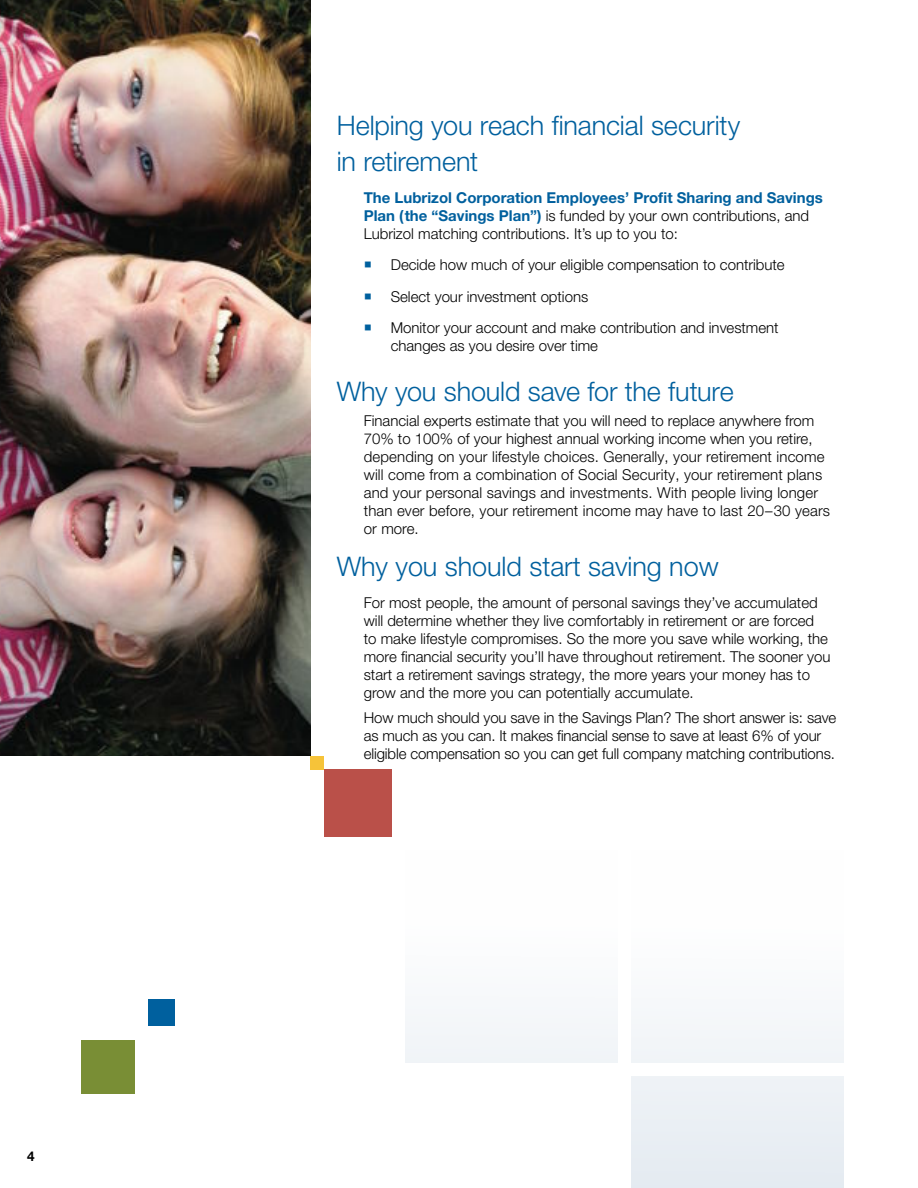
<style>
.page{position:relative;width:918px;height:1188px;background:#fff}
.page>*{position:absolute;margin:0;border:0;box-sizing:border-box;transform-origin:0 0}
.t1{font:300 27px/36px "Helvetica Neue LT Pro";letter-spacing:-.005em;color:#00609e}
.t2{font:300 15px/18px "Helvetica Neue LT Pro";color:#000}
.t3{font:700 13.5px "Helvetica Neue LT Pro";color:#000}
.s1{font-weight:700;color:#00609e}
.s2{color:#00609e}
</style>
<div class="page">
<div style="left:631px;top:1076px;width:212px;height:112px;background:#e9eff4"></div>
<div style="left:405px;top:850px;width:213px;height:213px;background:#fafbfc"></div>
<div style="left:631px;top:850px;width:212px;height:213px;background:#fbfcfd"></div>
<img style="left:0;top:0;width:310px;height:756px">
<div style="left:324px;top:770px;width:68px;height:67px;background:#ba5049"></div>
<div style="left:310px;top:756px;width:14px;height:14px;background:#f6c339"></div>
<div style="left:82px;top:1040px;width:53px;height:54px;background:#798e35"></div>
<div style="left:148px;top:999px;width:27px;height:27px;background:#00609e"></div>
<p class="t3" style="left:27px;top:1148px;width:9px">4</p>
<h1 class="t1" style="left:337px;top:107px;width:405px">Helping you reach financial security in retirement</h1>
<p class="t2" style="left:364px;top:188px;width:461px"><span class="s1">The Lubrizol Corporation Employees’ Profit Sharing and Savings<br>Plan (the “Savings Plan”)</span> is funded by your own contributions, and<br>Lubrizol matching contributions. It’s up to you to:</p>
<p class="t2" style="left:364px;top:256px;width:422px"><span class="s2">○</span> Decide how much of your eligible compensation to contribute</p>
<p class="t2" style="left:364px;top:287px;width:226px"><span class="s2">○</span> Select your investment options</p>
<p class="t2" style="left:391px;top:319px;width:389px;text-indent:-27px"><span class="s2">○</span> Monitor your account and make contribution and investment changes as you desire over time</p>
<h1 class="t1" style="left:337px;top:373px;width:398px">Why you should save for the future</h1>
<p class="t2" style="left:364px;top:411px;width:468px">Financial experts estimate that you will need to replace anywhere from 70% to 100% of your highest annual working income when you retire, depending on your lifestyle choices. Generally, your retirement income will come from a combination of Social Security, your retirement plans and your personal savings and investments. With people living longer than ever before, your retirement income may have to last 20–30 years or more.</p>
<h1 class="t1" style="left:337px;top:548px;width:383px">Why you should start saving now</h1>
<p class="t2" style="left:364px;top:593px;width:468px">For most people, the amount of personal savings they’ve accumulated will determine whether they live comfortably in retirement or are forced to make lifestyle compromises. So the more you save while working, the more financial security you’ll have throughout retirement. The sooner you start a retirement savings strategy, the more years your money has to grow and the more you can potentially accumulate.</p>
<p class="t2" style="left:364px;top:708px;width:474px">How much should you save in the Savings Plan? The short answer is: save as much as you can. It makes financial sense to save at least 6% of your eligible compensation so you can get full company matching contributions.</p>
</div>
